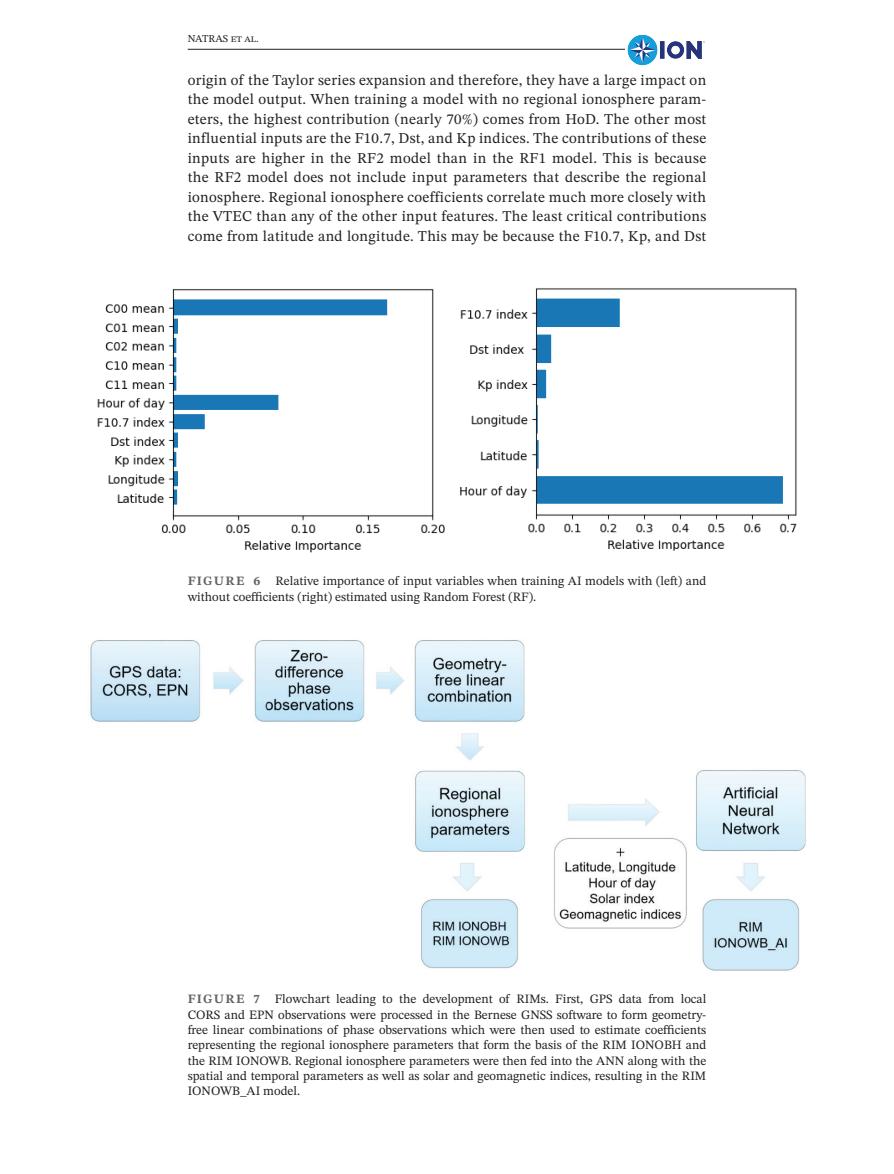
<style>
.page{position:relative;width:894px;height:1174px;background:#fff}
.page>*{position:absolute;margin:0;border:0;box-sizing:border-box;transform-origin:0 0}
.Body_text_indent{font:15px/19.5px "STIX Two Text";letter-spacing:.02em;color:#231f20;text-align:justify}
.Figure_Caption{font:12.75px/15.3px "STIX Two Text";color:#231f20}
.t1{font:10.5px "STIX Two Text";color:#231f20}
.s1{font-weight:700;color:#636366}
</style>
<div class="page">
<hr style="left:188px;top:49px;width:517px;height:1px;background:#231f20">
<div style="left:625px;top:35px;width:81px;height:30px;background:#fff"></div>
<img style="left:627px;top:35px;width:78px;height:30px">
<img style="left:97px;top:288px;width:700px;height:265px">
<img style="left:90px;top:640px;width:716px;height:331px">
<p class="t1" style="left:188px;top:31px;width:73px">NATRAS et al.</p>
<p class="Body_text_indent" style="left:188px;top:70px;width:520px">origin of the Taylor series expansion and therefore, they have a large impact on the model output. When training a model with no regional ionosphere param&shy;eters, the highest contribution (nearly 70%) comes from HoD. The other most influential inputs are the F10.7, Dst, and Kp indices. The contributions of these inputs are higher in the RF2 model than in the RF1 model. This is because the RF2 model does not include input parameters that describe the regional ionosphere. Regional ionosphere coefficients correlate much more closely with the VTEC than any of the other input features. The least critical contributions come from latitude and longitude. This may be because the F10.7, Kp, and Dst</p>
<p class="Figure_Caption" style="left:188px;top:573px;width:520px"><span class="s1">FIGURE 6</span> Relative importance of input variables when training AI models with (left) and without coefficients (right) estimated using Random Forest (RF).</p>
<p class="Figure_Caption" style="left:188px;top:991px;width:520px;text-align:justify"><span class="s1">FIGURE 7</span> Flowchart leading to the development of RIMs. First, GPS data from local CORS and EPN observations were processed in the Bernese GNSS software to form geometry&shy;free linear combinations of phase observations which were then used to estimate coefficients representing the regional ionosphere parameters that form the basis of the RIM IONOBH and the RIM IONOWB. Regional ionosphere parameters were then fed into the ANN along with the spatial and temporal parameters as well as solar and geomagnetic indices, resulting in the RIM IONOWB_AI model.</p>
</div>
